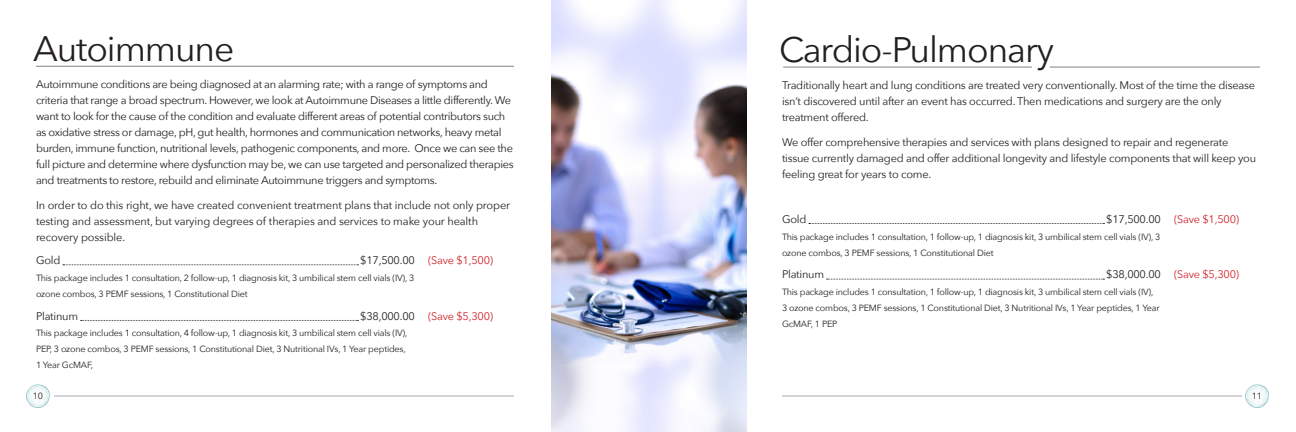
<style>
.page{position:relative;width:1296px;height:432px;background:#fff}
.page>*{position:absolute;margin:0;border:0;box-sizing:border-box;transform-origin:0 0}
.Main_Text{font:35.4px "Avenir Next";letter-spacing:-.03em;color:#231f20}
.Main_Text-2{font:11px/16px "Avenir Next";letter-spacing:-.03em;color:#231f20}
.Main_Text-3{font:11px/16px "Avenir Next";letter-spacing:-.01em;color:#231f20}
.Main_Text-4{font:11px "Avenir Next";letter-spacing:-.02em;color:#d1232a}
.Main_Text-5{font:9px/16px "Avenir Next";letter-spacing:-.02em;color:#231f20}
</style>
<div class="page">
<img style="left:551px;top:0;width:196px;height:432px">
<svg style="left:26px;top:384px;width:24px;height:24px"></svg>
<svg style="left:1245px;top:384px;width:24px;height:24px"></svg>
<hr style="left:54px;top:396px;width:460px;height:1px;background:#aaabaf">
<hr style="left:782px;top:396px;width:460px;height:1px;background:#aaabaf">
<hr style="left:783px;top:67px;width:249px;height:1px;background:#808285">
<hr style="left:1050px;top:67px;width:210px;height:1px;background:#808285">
<svg style="left:809px;top:223px;width:295px;height:1px"></svg>
<svg style="left:827px;top:279px;width:277px;height:1px"></svg>
<svg style="left:63px;top:265px;width:295px;height:1px"></svg>
<svg style="left:81px;top:320px;width:277px;height:1px"></svg>
<hr style="left:36px;top:66px;width:478px;height:1px;background:#808285">
<p class="Main_Text" style="left:33px;top:19px;width:203px">Autoimmune</p>
<p class="Main_Text-2" style="left:36px;top:76px;width:479px">Autoimmune conditions are being diagnosed at an alarming rate; with a range of symptoms and criteria that range a broad spectrum. However, we look at Autoimmune Diseases a little differently. We want to look for the cause of the condition and evaluate different areas of potential contributors such as oxidative stress or damage, pH, gut health, hormones and communication networks, heavy metal burden, immune function, nutritional levels, pathogenic components, and more. Once we can see the full picture and determine where dysfunction may be, we can use targeted and personalized therapies and treatments to restore, rebuild and eliminate Autoimmune triggers and symptoms.</p>
<p class="Main_Text-3" style="left:36px;top:197px;width:476px">In order to do this right, we have created convenient treatment plans that include not only proper testing and assessment, but varying degrees of therapies and services to make your health recovery possible.</p>
<p class="Main_Text-4" style="left:428px;top:251px;width:67px">(Save $1,500)</p>
<p class="Main_Text-2" style="left:36px;top:252px;width:26px">Gold</p>
<p class="Main_Text-2" style="left:360px;top:252px;width:56px">$17,500.00</p>
<p class="Main_Text-5" style="left:36px;top:269px;width:380px">This package includes 1 consultation, 2 follow-up, 1 diagnosis kit, 3 umbilical stem cell vials (IV), 3 ozone combos, 3 PEMF sessions, 1 Constitutional Diet</p>
<p class="Main_Text-5" style="left:36px;top:325px;width:373px">This package includes 1 consultation, 4 follow-up, 1 diagnosis kit, 3 umbilical stem cell vials (IV),<br>PEP, 3 ozone combos, 3 PEMF sessions, 1 Constitutional Diet, 3 Nutritional IVs, 1 Year peptides,<br>1 Year GcMAF,</p>
<p class="Main_Text-2" style="left:36px;top:307px;width:44px">Platinum</p>
<p class="Main_Text-2" style="left:360px;top:307px;width:56px">$38,000.00</p>
<p class="Main_Text-4" style="left:428px;top:306px;width:67px">(Save $5,300)</p>
<p class="Main_Text" style="left:779px;top:20px;width:276px">Cardio-Pulmonary</p>
<p class="Main_Text-2" style="left:782px;top:77px;width:475px">Traditionally heart and lung conditions are treated very conventionally. Most of the time the disease isn’t discovered until after an event has occurred. Then medications and surgery are the only treatment offered.</p>
<p class="Main_Text-2" style="left:782px;top:134px;width:476px">We offer comprehensive therapies and services with plans designed to repair and regenerate tissue currently damaged and offer additional longevity and lifestyle components that will keep you feeling great for years to come.</p>
<p class="Main_Text-4" style="left:1174px;top:210px;width:67px">(Save $1,500)</p>
<p class="Main_Text-2" style="left:782px;top:210px;width:26px">Gold</p>
<p class="Main_Text-2" style="left:1106px;top:210px;width:56px">$17,500.00</p>
<p class="Main_Text-5" style="left:782px;top:228px;width:380px">This package includes 1 consultation, 1 follow-up, 1 diagnosis kit, 3 umbilical stem cell vials (IV), 3 ozone combos, 3 PEMF sessions, 1 Constitutional Diet</p>
<p class="Main_Text-5" style="left:782px;top:284px;width:379px">This package includes 1 consultation, 1 follow-up, 1 diagnosis kit, 3 umbilical stem cell vials (IV),<br>3 ozone combos, 3 PEMF sessions, 1 Constitutional Diet, 3 Nutritional IVs, 1 Year peptides, 1 Year<br>GcMAF, 1 PEP</p>
<p class="Main_Text-2" style="left:782px;top:266px;width:44px">Platinum</p>
<p class="Main_Text-2" style="left:1106px;top:266px;width:56px">$38,000.00</p>
<p class="Main_Text-4" style="left:1174px;top:265px;width:67px">(Save $5,300)</p>
<p class="Main_Text-5" style="left:33px;top:388px;width:12px">10</p>
<p class="Main_Text-5" style="left:1252px;top:388px;width:12px">11</p>
</div>
